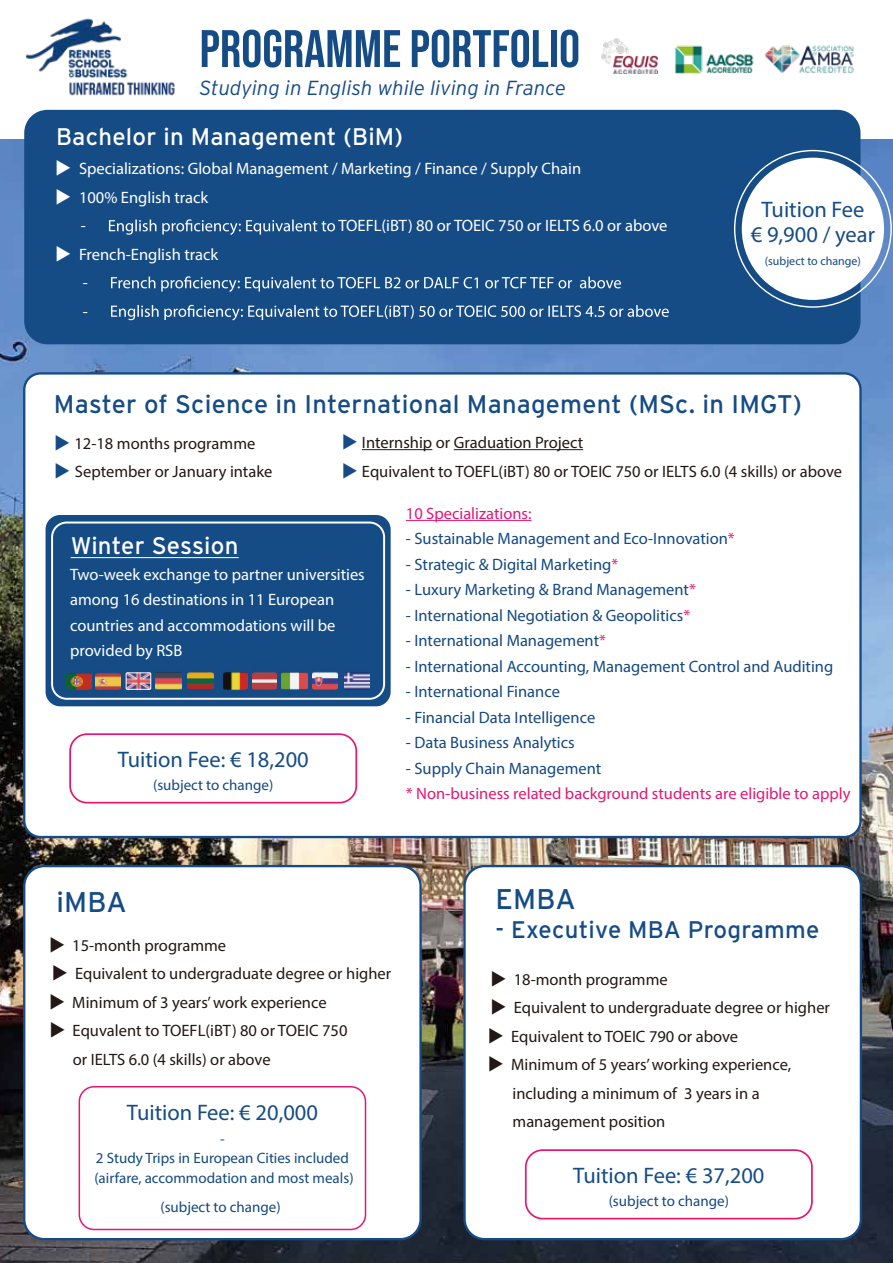
<style>
.page{position:relative;width:893px;height:1263px;background:#fff}
.page>*{position:absolute;margin:0;border:0;box-sizing:border-box;transform-origin:0 0}
.t1{font:52.8px "Bebas Neue";color:#164c86}
.t2{font:28.5px "Interstate";letter-spacing:.01em;color:#164c86}
.t3{font:25.5px "Interstate";letter-spacing:.01em;color:#164c86}
.t4{font:24px "Interstate";letter-spacing:.01em;color:#fff}
.t5{font:24px "Interstate";letter-spacing:.01em;color:#164c86}
.t6{font:22.5px/25.5px "Myriad Pro";color:#164c86;text-align:center}
.t7{font:italic 300 20.4px "Interstate";color:#164c86}
.t8{font:16.5px/28.5px "Myriad Pro";color:#221815}
.t9{font:16.5px "Myriad Pro";color:#144980}
.t10{font:16.5px/25.5px "Myriad Pro";color:#fff}
.t11{font:16.5px "Myriad Pro";color:#e61673}
.t12{font:15px/19.5px "Myriad Pro";color:#144980;text-align:center}
.t13{font:12px "Myriad Pro";color:#144980}
.s1{font-family:"Taipei Sans TC Beta";font-weight:700}
.s2{font-family:"Taipei Sans TC Beta";font-weight:700;color:#164c86}
.s3{color:#e61673}
</style>
<div class="page">
<img style="left:0;top:139px;width:893px;height:1124px">
<img style="left:675px;top:45px;width:179px;height:29px">
<img style="left:602px;top:39px;width:56px;height:35px">
<img style="left:25px;top:18px;width:150px;height:78px">
<div style="left:24px;top:110px;width:836px;height:234px;background:#164c86;border-radius:23px"></div>
<svg style="left:109px;top:219px;width:226px;height:16px"></svg>
<svg style="left:111px;top:276px;width:510px;height:16px"></svg>
<svg style="left:111px;top:305px;width:558px;height:15px"></svg>
<div style="left:742px;top:158px;width:142px;height:142px;background:#fff;border-radius:50%"></div>
<div style="left:24px;top:373px;width:836px;height:464px;background:#fff;border-radius:16px"></div>
<hr style="left:406px;top:520px;width:125px;height:1px;background:#e61673">
<div style="left:46px;top:515px;width:345px;height:191px;background:#164c86;border-radius:15px"></div>
<div style="left:51px;top:521px;width:334px;height:179px;border:2px solid #fff;border-radius:15px"></div>
<img style="left:66px;top:673px;width:25px;height:17px">
<img style="left:96px;top:673px;width:24px;height:18px">
<img style="left:126px;top:672px;width:25px;height:19px">
<div style="left:126px;top:673px;width:25px;height:16px;border:1px solid #fff"></div>
<img style="left:156px;top:672px;width:25px;height:18px">
<img style="left:313px;top:672px;width:24px;height:19px">
<img style="left:252px;top:672px;width:25px;height:19px">
<img style="left:223px;top:672px;width:24px;height:18px">
<img style="left:282px;top:672px;width:26px;height:18px">
<img style="left:188px;top:672px;width:25px;height:18px">
<img style="left:344px;top:672px;width:26px;height:18px">
<div style="left:69px;top:733px;width:288px;height:70px;border:2px solid #e61673;border-radius:17px"></div>
<hr style="left:362px;top:449px;width:70px;height:1px;background:#221815">
<hr style="left:454px;top:449px;width:129px;height:1px;background:#221815">
<hr style="left:71px;top:557px;width:168px;height:1px;background:#fff">
<div style="left:465px;top:866px;width:396px;height:373px;background:#fff;border-radius:20px"></div>
<div style="left:463px;top:865px;width:399px;height:375px;border:2px solid #164c86;border-radius:20px"></div>
<div style="left:525px;top:1149px;width:288px;height:70px;border:2px solid #e61673;border-radius:17px"></div>
<div style="left:24px;top:866px;width:397px;height:373px;background:#fff;border-radius:20px"></div>
<div style="left:23px;top:865px;width:399px;height:375px;border:2px solid #164c86;border-radius:20px"></div>
<div style="left:79px;top:1086px;width:287px;height:144px;border:2px solid #e61673;border-radius:15px"></div>
<h1 class="t1" style="left:200px;top:19px;width:382px">PROGRAMME PORTFOLIO</h1>
<p class="t7" style="left:200px;top:75px;width:368px">Studying in English while living in France</p>
<h3 class="t4" style="left:56px;top:122px;width:348px">Bachelor in Management (BiM)</h3>
<p class="t10" style="left:55px;top:156px;width:528px"><span class="s1">▶</span> Specializations: Global Management / Marketing / Finance / Supply Chain</p>
<p class="t10" style="left:55px;top:184px;width:155px"><span class="s1">▶</span> 100% English track</p>
<p class="t10" style="left:81px;top:213px;width:7px">-</p>
<p class="t10" style="left:338px;top:213px;width:330px">TOEFL(iBT) 80 or TOEIC 750 or IELTS 6.0 or above</p>
<p class="t10" style="left:83px;top:240px;width:137px;line-height:28.5px;text-indent:-28px"><span class="s1">▶</span> French-English track -<br>-</p>
<h3 class="t6" style="left:751px;top:196px;width:126px">Tuition Fee<br>€ 9,900 / year</h3>
<p class="t13" style="left:765px;top:254px;width:98px">(subject to change)</p>
<h3 class="t3" style="left:54px;top:389px;width:749px">Master of Science in International Management (MSc. in IMGT)</h3>
<p class="t8" style="left:54px;top:429px;width:220px"><span class="s2">▶</span> 12-18 months programme <span class="s2">▶</span> September or January intake</p>
<p class="t8" style="left:341px;top:428px;width:502px"><span class="s2">▶</span> Internship or Graduation Project<br><span class="s2">▶</span> Equivalent to TOEFL(iBT) 80 or TOEIC 750 or IELTS 6.0 (4 skills) or above</p>
<h3 class="t4" style="left:71px;top:531px;width:169px">Winter Session</h3>
<p class="t10" style="left:70px;top:561px;width:296px">Two-week exchange to partner universities among 16 destinations in 11 European countries and accommodations will be provided by RSB</p>
<h3 class="t6" style="left:118px;top:746px;width:193px">Tuition Fee: € 18,200</h3>
<p class="t12" style="left:153px;top:775px;width:122px">(subject to change)</p>
<p class="t11" style="left:406px;top:503px;width:127px">10 Specializations:</p>
<p class="t9" style="left:406px;top:528px;width:330px">- Sustainable Management and Eco-Innovation<span class="s3">*</span></p>
<p class="t9" style="left:406px;top:554px;width:214px">- Strategic &amp; Digital Marketing<span class="s3">*</span></p>
<p class="t9" style="left:406px;top:579px;width:291px">- Luxury Marketing &amp; Brand Management<span class="s3">*</span></p>
<p class="t9" style="left:406px;top:605px;width:286px">- International Negotiation &amp; Geopolitics<span class="s3">*</span></p>
<p class="t9" style="left:406px;top:630px;width:202px">- International Management<span class="s3">*</span></p>
<p class="t9" style="left:406px;top:656px;width:429px">- International Accounting, Management Control and Auditing</p>
<p class="t9" style="left:406px;top:681px;width:156px">- International Finance</p>
<p class="t9" style="left:406px;top:707px;width:191px">- Financial Data Intelligence</p>
<p class="t9" style="left:406px;top:732px;width:170px">- Data Business Analytics</p>
<p class="t9" style="left:406px;top:758px;width:197px">- Supply Chain Management</p>
<p class="t11" style="left:406px;top:783px;width:446px">* Non-business related background students are eligible to apply</p>
<h2 class="t2" style="left:56px;top:884px;width:72px">iMBA</h2>
<p class="t8" style="left:49px;top:930px;width:179px"><span class="s1">▶</span> 15-month programme</p>
<p class="t8" style="left:51px;top:959px;width:341px"><span class="s1">▶</span> Equivalent to undergraduate degree or higher</p>
<p class="t8" style="left:49px;top:987px;width:279px"><span class="s1">▶</span> Minimum of 3 years’work experience</p>
<p class="t8" style="left:49px;top:1016px;width:300px"><span class="s1">▶</span> Equvalent to TOEFL(iBT) 80 or TOEIC 750</p>
<p class="t8" style="left:73px;top:1044px;width:199px">or IELTS 6.0 (4 skills) or above</p>
<h3 class="t6" style="left:127px;top:1099px;width:193px">Tuition Fee: € 20,000</h3>
<p class="t12" style="left:94px;top:1128px;width:261px">-<br>2 Study Trips in European Cities included (airfare, accommodation and most meals)</p>
<p class="t12" style="left:160px;top:1196px;width:122px">(subject to change)</p>
<h2 class="t2" style="left:495px;top:881px;width:82px">EMBA</h2>
<h3 class="t5" style="left:495px;top:914px;width:325px">- Executive MBA Programme</h3>
<p class="t8" style="left:490px;top:965px;width:179px"><span class="s1">▶</span> 18-month programme</p>
<p class="t8" style="left:490px;top:993px;width:341px"><span class="s1">▶</span> Equivalent to undergraduate degree or higher</p>
<p class="t8" style="left:488px;top:1022px;width:252px"><span class="s1">▶</span> Equivalent to TOEIC 790 or above</p>
<p class="t8" style="left:488px;top:1050px;width:305px"><span class="s1">▶</span> Minimum of 5 years’working experience,</p>
<p class="t8" style="left:513px;top:1079px;width:249px">including a minimum of 3 years in a</p>
<p class="t8" style="left:513px;top:1107px;width:154px">management position</p>
<h3 class="t6" style="left:573px;top:1162px;width:193px">Tuition Fee: € 37,200</h3>
<p class="t12" style="left:609px;top:1191px;width:122px">(subject to change)</p>
</div>
